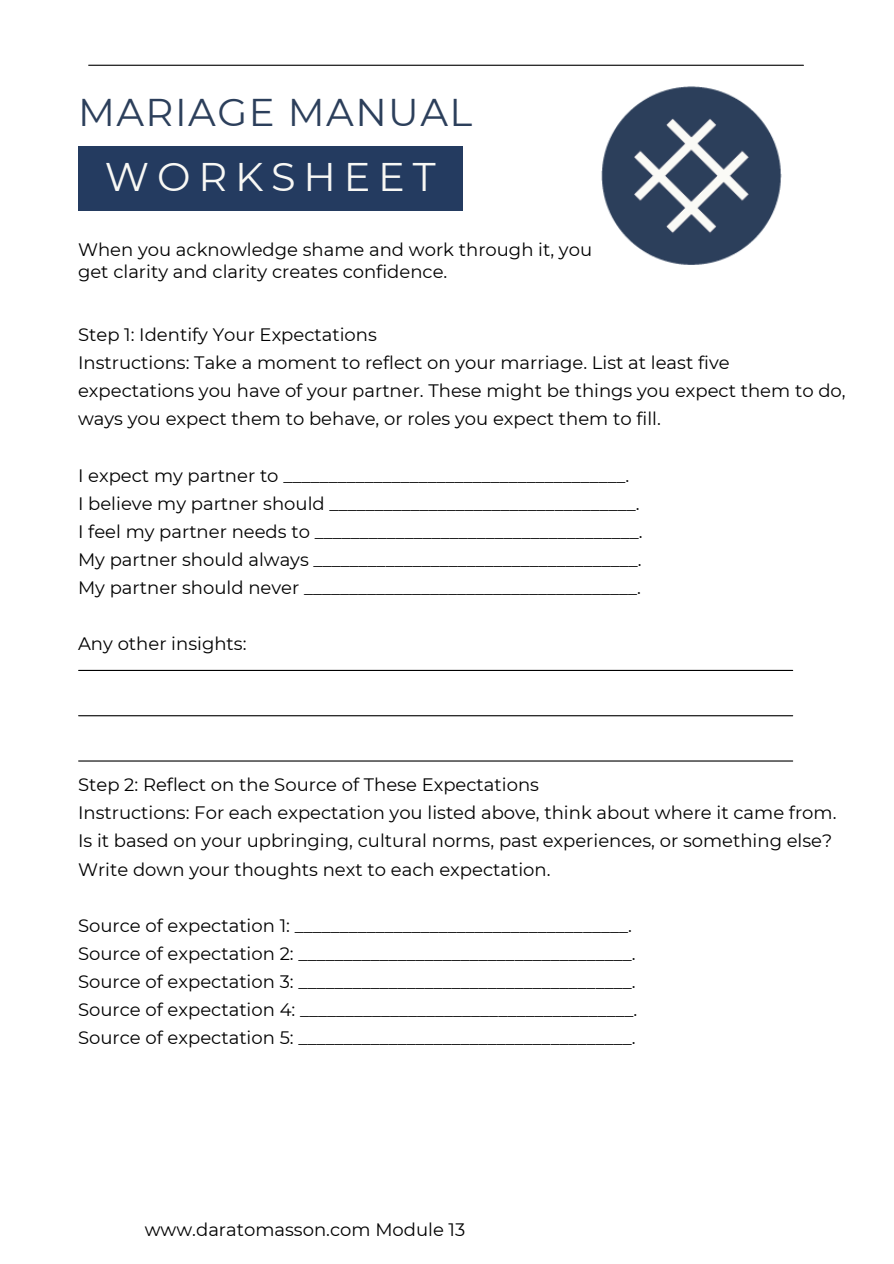
<style>
.page{position:relative;width:894px;height:1264px;background:#fff}
.page>*{position:absolute;margin:0;border:0;box-sizing:border-box;transform-origin:0 0}
.t1{font:39.9px "Montserrat";letter-spacing:.195em;color:#f8f8f5}
.t2{font:38.55px "Montserrat";letter-spacing:.04em;color:#2c3f5b}
.t3{font:18px/28.2px "Montserrat";color:#000}
</style>
<div class="page">
<hr style="left:89px;top:65px;width:714px;height:1px;background:#000">
<hr style="left:79px;top:670px;width:713px;height:1px;background:#000">
<hr style="left:79px;top:760px;width:713px;height:1px;background:#000">
<div style="left:78px;top:146px;width:384px;height:65px;background:#243b60"></div>
<img style="left:581px;top:65px;width:222px;height:200px">
<hr style="left:79px;top:715px;width:713px;height:1px;background:#000">
<h1 class="t2" style="left:78px;top:89px;width:395px">MARIAGE MANUAL</h1>
<p class="t1" style="left:105px;top:153px;width:332px">WORKSHEET</p>
<h1 class="t3" style="left:78px;top:238px;width:515px;line-height:22.5px">When you acknowledge shame and work through it, you get clarity and clarity creates confidence.</h1>
<p class="t3" style="left:78px;top:320px;width:300px">Step 1: Identify Your Expectations</p>
<p class="t3" style="left:78px;top:348px;width:768px">Instructions: Take a moment to reflect on your marriage. List at least five expectations you have of your partner. These might be things you expect them to do, ways you expect them to behave, or roles you expect them to fill.</p>
<p class="t3" style="left:78px;top:461px;width:552px">I expect my partner to ______________________________________.</p>
<p class="t3" style="left:78px;top:489px;width:563px">I believe my partner should __________________________________.</p>
<p class="t3" style="left:78px;top:517px;width:566px">I feel my partner needs to ____________________________________.</p>
<p class="t3" style="left:78px;top:545px;width:565px">My partner should always ____________________________________.</p>
<p class="t3" style="left:78px;top:573px;width:564px">My partner should never _____________________________________.</p>
<p class="t3" style="left:78px;top:630px;width:170px">Any other insights:</p>
<p class="t3" style="left:78px;top:770px;width:462px">Step 2: Reflect on the Source of These Expectations</p>
<p class="t3" style="left:78px;top:798px;width:759px">Instructions: For each expectation you listed above, think about where it came from.<br>Is it based on your upbringing, cultural norms, past experiences, or something else?<br>Write down your thoughts next to each expectation.</p>
<p class="t3" style="left:78px;top:911px;width:555px">Source of expectation 1: _____________________________________.</p>
<p class="t3" style="left:78px;top:939px;width:559px">Source of expectation 2: _____________________________________.</p>
<p class="t3" style="left:78px;top:967px;width:558px">Source of expectation 3: _____________________________________.</p>
<p class="t3" style="left:78px;top:995px;width:560px">Source of expectation 4: _____________________________________.</p>
<p class="t3" style="left:78px;top:1023px;width:559px">Source of expectation 5: _____________________________________.</p>
<p class="t3" style="left:145px;top:1215px;width:322px">www.daratomasson.com Module 13</p>
</div>
